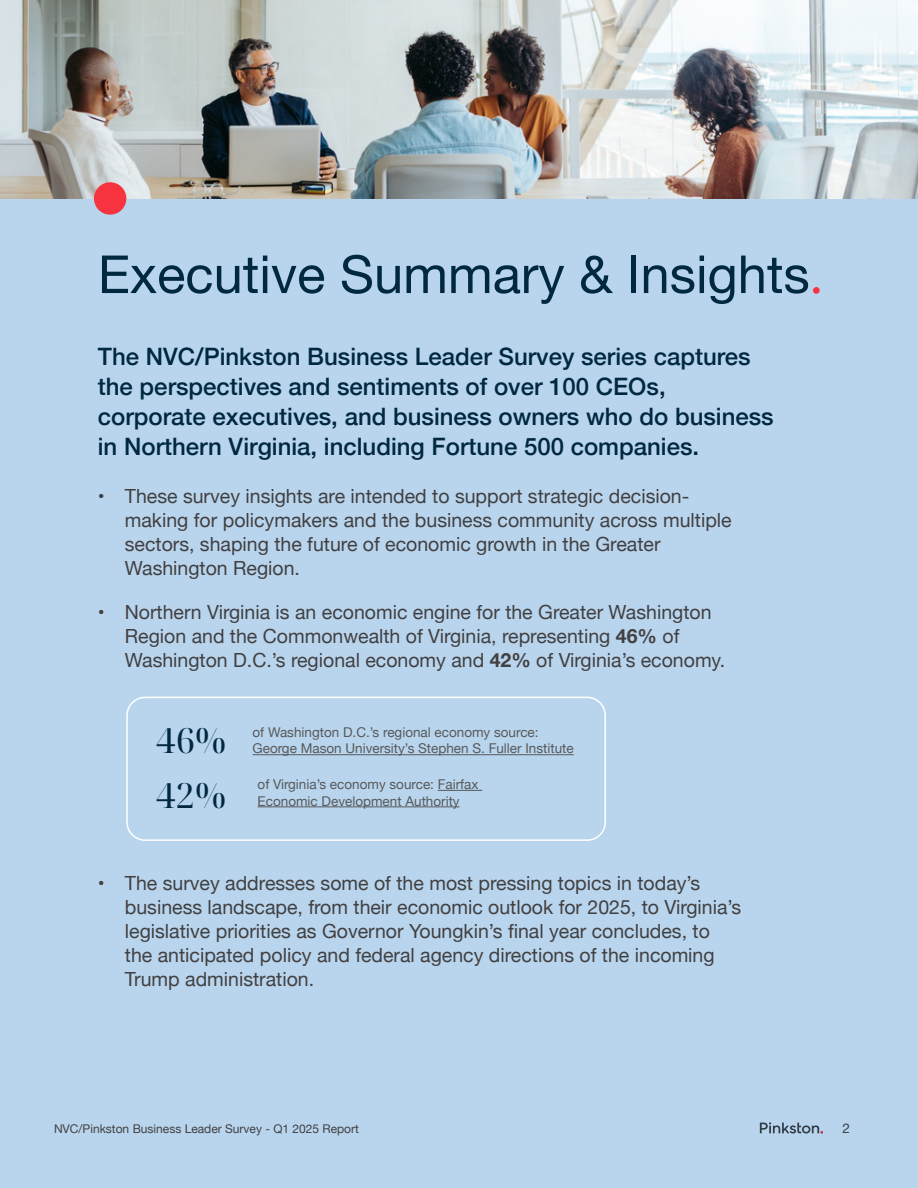
<style>
.page{position:relative;width:918px;height:1188px;background:#b9d5ed}
.page>*{position:absolute;margin:0;border:0;box-sizing:border-box;transform-origin:0 0}
.t1{font:52.5px "Helvetica Neue";color:#00293f}
.t2{font:34.65px/54.8px "Noto Serif Display";color:#00293f}
.t3{font:500 24px/30px "Helvetica Neue";color:#00293f}
.t4{font:19.5px/24px "Helvetica Neue";color:#414042}
.t5{font:13.5px/16.5px "Helvetica Neue";color:#58595b}
.t6{font:13.5px "Helvetica Neue";color:#414042}
.t7{font:12px "Helvetica Neue";color:#414042}
.s1{font-family:"Playfair Display";color:#f6333f}
.s2{font-weight:700}
</style>
<div class="page">
<svg style="left:760px;top:1122px;width:63px;height:12px"></svg>
<div style="left:126px;top:697px;width:480px;height:144px;border:2px solid #fff;border-radius:18px"></div>
<hr style="left:253px;top:754px;width:321px;height:1px;background:#58595b">
<hr style="left:438px;top:790px;width:44px;height:1px;background:#58595b">
<hr style="left:258px;top:807px;width:202px;height:1px;background:#58595b">
<img style="left:0;top:1px;width:918px;height:197px">
<div style="left:94px;top:182px;width:32px;height:33px;background:#f6333f;border-radius:50%"></div>
<h1 class="t1" style="left:98px;top:237px;width:727px">Executive Summary &amp; Insights<span class="s1">.</span></h1>
<p class="t3" style="left:98px;top:339px;width:677px">The NVC/Pinkston Business Leader Survey series captures the perspectives and sentiments of over 100 CEOs, corporate executives, and business owners who do business in Northern Virginia, including Fortune 500 companies.</p>
<p class="t4" style="left:125px;top:485px;width:608px;text-indent:-27px">• These survey insights are intended to support strategic decision&shy;making for policymakers and the business community across multiple sectors, shaping the future of economic growth in the Greater Washington Region.</p>
<p class="t4" style="left:125px;top:602px;width:602px;text-indent:-27px">• Northern Virginia is an economic engine for the Greater Washington<br>Region and the Commonwealth of Virginia, representing <span class="s2">46%</span> of<br>Washington D.C.’s regional economy and <span class="s2">42%</span> of Virginia’s economy.</p>
<h2 class="t2" style="left:156px;top:714px;width:71px">46%<br>42%</h2>
<p class="t5" style="left:253px;top:725px;width:323px">of Washington D.C.’s regional economy source:<br>George Mason University’s Stephen S. Fuller Institute</p>
<p class="t5" style="left:258px;top:777px;width:222px">of Virginia’s economy source: Fairfax<br>Economic Development Authority</p>
<p class="t4" style="left:125px;top:872px;width:618px;text-indent:-27px">• The survey addresses some of the most pressing topics in today’s business landscape, from their economic outlook for 2025, to Virginia’s legislative priorities as Governor Youngkin’s final year concludes, to the anticipated policy and federal agency directions of the incoming Trump administration.</p>
<p class="t7" style="left:54px;top:1120px;width:306px">NVC/Pinkston Business Leader Survey - Q1 2025 Report</p>
<p class="t6" style="left:842px;top:1118px;width:9px">2</p>
</div>
